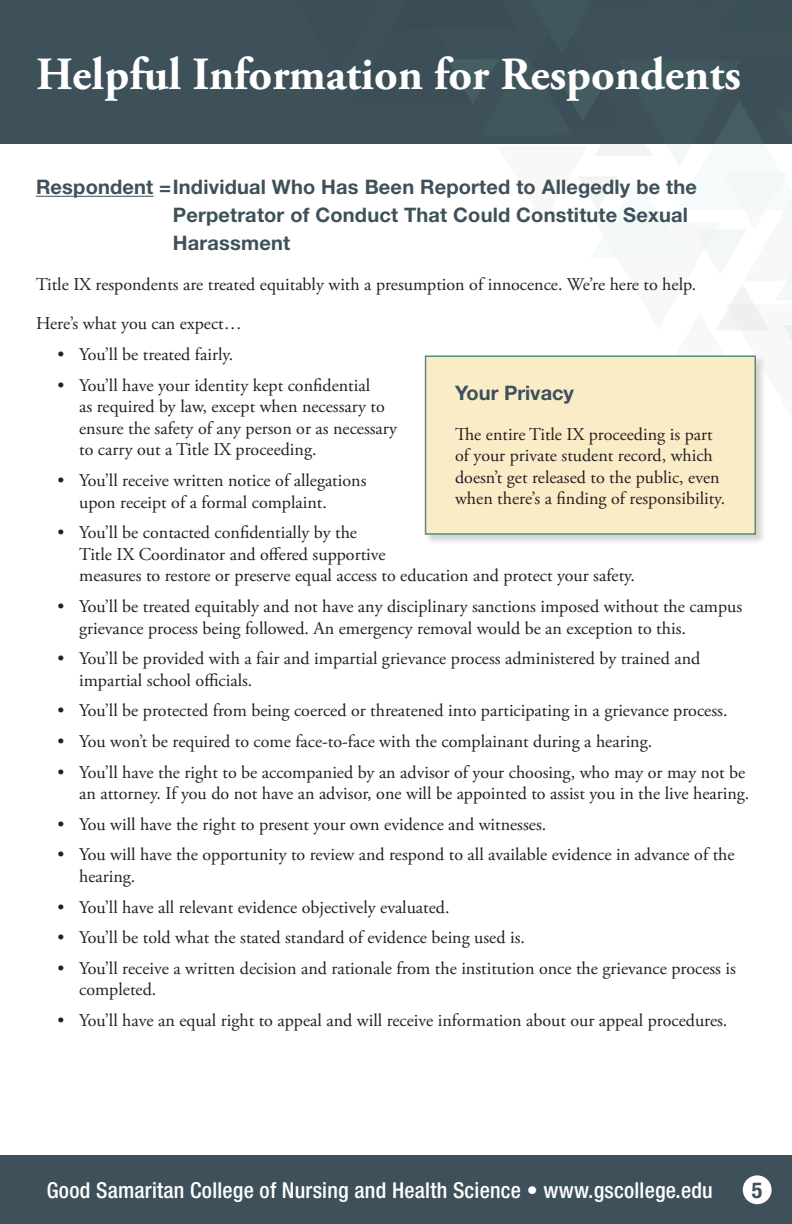
<style>
.page{position:relative;width:792px;height:1224px;background:#fff}
.page>*{position:absolute;margin:0;border:0;box-sizing:border-box;transform-origin:0 0}
.t1{font:700 46px "Adobe Garamond Pro";color:#fff}
.t2{font:condensed 24px "Helvetica Neue LT Std";color:#fff}
.t3{font:700 24px "Adobe Garamond Pro";color:#fff}
.t4{font:500 condensed 22px "Helvetica Neue LT Std";letter-spacing:.01em;color:#fff}
.t5{font:700 condensed 22px "Helvetica Neue LT Std";color:#3e5059}
.Subhead{font:700 20px/28px "Helvetica Neue LT Std";letter-spacing:.01em;color:#3e5059}
.Main_Body{font:18px/21.6px "Adobe Garamond Pro";color:#231f20}
</style>
<div class="page">
<div style="left:0;top:1156px;width:792px;height:68px;background:#3e5059"></div>
<div style="left:0;top:0;width:792px;height:144px;background:#3e5059"></div>
<svg style="left:448px;top:60px;width:344px;height:280px"></svg>
<div style="left:743px;top:1175px;width:29px;height:29px;background:#fff;border-radius:50%"></div>
<hr style="left:36px;top:196px;width:118px;height:1px;background:#3e5059">
<div style="left:424px;top:355px;width:342px;height:190px;background:#231f20;opacity:.2"></div>
<div style="left:426px;top:356px;width:329px;height:178px;background:#faecc7"></div>
<div style="left:425px;top:355px;width:331px;height:180px;border:2px solid #528f7d"></div>
<p class="t1" style="left:36px;top:47px;width:706px">Helpful Information for Respondents</p>
<p class="Subhead" style="left:173px;top:173px;width:526px;text-indent:-137px">Respondent =Individual Who Has Been Reported to Allegedly be the<br>Perpetrator of Conduct That Could Constitute Sexual<br>Harassment</p>
<p class="Main_Body" style="left:36px;top:274px;width:662px">Title IX respondents are treated equitably with a presumption of innocence. We’re here to help.</p>
<p class="Main_Body" style="left:36px;top:314px;width:207px">Here’s what you can expect…</p>
<p class="Main_Body" style="left:58px;top:344px;width:177px">• You’ll be treated fairly.</p>
<p class="Main_Body" style="left:79px;top:375px;width:319px;text-indent:-22px">• You’ll have your identity kept confidential<br>as required by law, except when necessary to ensure the safety of any person or as necessary to carry out a Title IX proceeding.</p>
<p class="Main_Body" style="left:79px;top:470px;width:289px;text-indent:-22px">• You’ll receive written notice of allegations upon receipt of a formal complaint.</p>
<p class="Main_Body" style="left:79px;top:522px;width:557px;text-indent:-22px">• You’ll be contacted confidentially by the<br>Title IX Coordinator and offered supportive<br>measures to restore or preserve equal access to education and protect your safety.</p>
<p class="Main_Body" style="left:79px;top:596px;width:665px;text-indent:-22px">• You’ll be treated equitably and not have any disciplinary sanctions imposed without the campus grievance process being followed. An emergency removal would be an exception to this.</p>
<p class="Main_Body" style="left:79px;top:648px;width:623px;text-indent:-22px">• You’ll be provided with a fair and impartial grievance process administered by trained and impartial school officials.</p>
<p class="Main_Body" style="left:58px;top:701px;width:671px">• You’ll be protected from being coerced or threatened into participating in a grievance process.</p>
<p class="Main_Body" style="left:58px;top:731px;width:596px">• You won’t be required to come face-to-face with the complainant during a hearing.</p>
<p class="Main_Body" style="left:58px;top:762px;width:693px;text-align:right">• You’ll have the right to be accompanied by an advisor of your choosing, who may or may not be an attorney. If you do not have an advisor, one will be appointed to assist you in the live hearing.</p>
<p class="Main_Body" style="left:58px;top:814px;width:490px">• You will have the right to present your own evidence and witnesses.</p>
<p class="Main_Body" style="left:79px;top:845px;width:657px;text-indent:-22px">• You will have the opportunity to review and respond to all available evidence in advance of the hearing.</p>
<p class="Main_Body" style="left:58px;top:897px;width:393px">• You’ll have all relevant evidence objectively evaluated.</p>
<p class="Main_Body" style="left:58px;top:927px;width:469px">• You’ll be told what the stated standard of evidence being used is.</p>
<p class="Main_Body" style="left:79px;top:958px;width:658px;text-indent:-22px">• You’ll receive a written decision and rationale from the institution once the grievance process is completed.</p>
<p class="Main_Body" style="left:58px;top:1010px;width:671px">• You’ll have an equal right to appeal and will receive information about our appeal procedures.</p>
<p class="Subhead" style="left:455px;top:378px;width:120px">Your Privacy</p>
<p class="Main_Body" style="left:455px;top:424px;width:272px">The entire Title IX proceeding is part of your private student record, which doesn’t get released to the public, even when there’s a finding of responsibility.</p>
<p class="t4" style="left:47px;top:1177px;width:667px">Good Samaritan College of Nursing and Health Science • www.gscollege.edu</p>
<p class="t5" style="left:752px;top:1177px;width:12px">5</p>
<h2 class="t3" style="left:18px;top:1182px;width:78px">Title IX</h2>
<h2 class="t2" style="left:554px;top:1181px;width:168px">Fictional University</h2>
</div>
